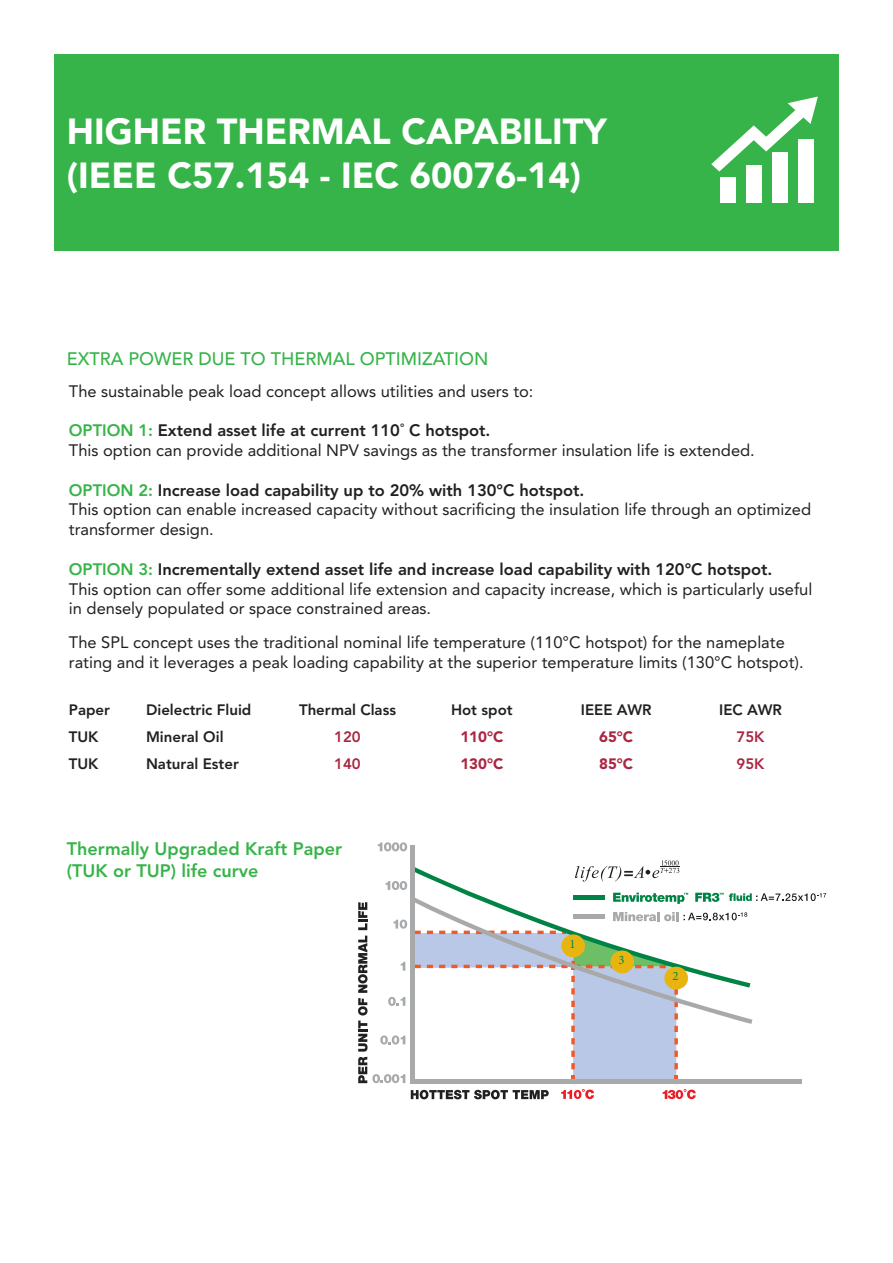
<style>
.page{position:relative;width:893px;height:1263px;background:#fff}
.page>*{position:absolute;margin:0;border:0;box-sizing:border-box;transform-origin:0 0}
.t1{font:900 36px/43.2px "Avenir LT Std";color:#fff}
.t2{font:800 18px/21.6px "Avenir LT Std";color:#37b449}
.t3{font:500 18px "Avenir LT Std";color:#37b449}
.t4{font:16.5px/19.8px "Avenir LT Std";color:#221f1f}
.t5{font:800 15px/27px "Avenir LT Std";color:#221f1f}
.t6{font:900 15px/27px "Avenir LT Std";color:#ab2641}
.t7{font:800 15px/27px "Avenir LT Std";color:#ab2641}
.t8{font:12.75px "Minion Pro";color:#008751}
.s1{font-weight:800;color:#37b449}
.s2{font-weight:800}
</style>
<div class="page">
<div style="left:54px;top:54px;width:785px;height:196px;background:#37b449"></div>
<svg style="left:711px;top:97px;width:107px;height:75px"></svg>
<div style="left:721px;top:178px;width:15px;height:25px;background:#fff"></div>
<div style="left:746px;top:165px;width:15px;height:38px;background:#fff"></div>
<div style="left:772px;top:152px;width:16px;height:51px;background:#fff"></div>
<div style="left:798px;top:140px;width:15px;height:63px;background:#fff"></div>
<svg style="left:561px;top:1089px;width:33px;height:10px"></svg>
<svg style="left:663px;top:1089px;width:33px;height:10px"></svg>
<svg style="left:411px;top:1090px;width:138px;height:9px"></svg>
<svg style="left:378px;top:842px;width:29px;height:9px"></svg>
<svg style="left:358px;top:860px;width:468px;height:223px"></svg>
<div style="left:410px;top:845px;width:5px;height:237px;background:#a7a9ab"></div>
<div style="left:561px;top:934px;width:24px;height:23px;background:#e8b510;border-radius:50%"></div>
<div style="left:610px;top:950px;width:24px;height:23px;background:#e8b510;border-radius:50%"></div>
<div style="left:664px;top:967px;width:24px;height:22px;background:#e8b510;border-radius:50%"></div>
<h1 class="t1" style="left:67px;top:112px;width:541px">HIGHER THERMAL CAPABILITY (IEEE C57.154 - IEC 60076-14)</h1>
<p class="t3" style="left:67px;top:351px;width:423px">EXTRA POWER DUE TO THERMAL OPTIMIZATION</p>
<p class="t4" style="left:69px;top:382px;width:466px">The sustainable peak load concept allows utilities and users to:</p>
<p class="t4" style="left:69px;top:422px;width:687px"><span class="s1">OPTION 1:</span> <span class="s2">Extend asset life at current 110˚ C hotspot.<br></span>This option can provide additional NPV savings as the transformer insulation life is extended.</p>
<p class="t4" style="left:69px;top:481px;width:744px"><span class="s1">OPTION 2:</span> <span class="s2">Increase load capability up to 20% with 130°C hotspot.<br></span>This option can enable increased capacity without sacrificing the insulation life through an optimized transformer design.</p>
<p class="t4" style="left:69px;top:561px;width:745px"><span class="s1">OPTION 3:</span> <span class="s2">Incrementally extend asset life and increase load capability with 120°C hotspot.<br></span>This option can offer some additional life extension and capacity increase, which is particularly useful in densely populated or space constrained areas.</p>
<p class="t4" style="left:69px;top:634px;width:736px">The SPL concept uses the traditional nominal life temperature (110°C hotspot) for the nameplate rating and it leverages a peak loading capability at the superior temperature limits (130°C hotspot).</p>
<p class="t5" style="left:69px;top:697px;width:43px">Paper<br>TUK<br>TUK</p>
<p class="t5" style="left:146px;top:697px;width:107px">Dielectric Fluid<br>Mineral Oil<br>Natural Ester</p>
<p class="t5" style="left:299px;top:697px;width:98px">Thermal Class</p>
<p class="t7" style="left:334px;top:724px;width:28px">120<br>140</p>
<p class="t2" style="left:67px;top:840px;width:277px">Thermally Upgraded Kraft Paper (TUK or TUP) life curve</p>
<p class="t5" style="left:451px;top:697px;width:63px">Hot spot</p>
<p class="t6" style="left:460px;top:724px;width:44px">110°C<br>130°C</p>
<p class="t5" style="left:581px;top:697px;width:72px">IEEE AWR</p>
<p class="t6" style="left:599px;top:724px;width:36px">65°C<br>85°C</p>
<p class="t5" style="left:719px;top:697px;width:64px">IEC AWR</p>
<p class="t7" style="left:736px;top:724px;width:30px">75K<br>95K</p>
<p class="t8" style="left:570px;top:936px;width:8px">1</p>
<p class="t8" style="left:619px;top:952px;width:8px">3</p>
<p class="t8" style="left:672px;top:968px;width:8px">2</p>
</div>
